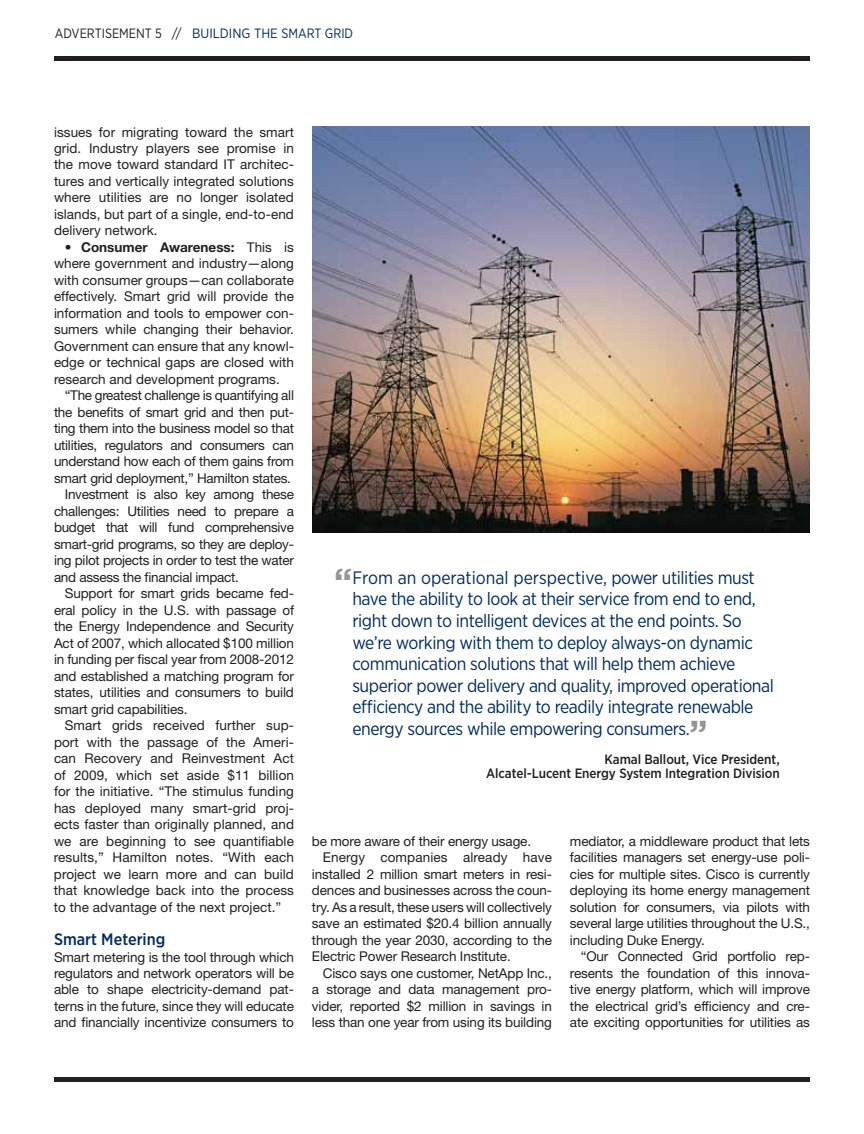
<style>
.page{position:relative;width:864px;height:1134px;background:#fff}
.page>*{position:absolute;margin:0;border:0;box-sizing:border-box;transform-origin:0 0}
.t1{font:18px/21.6px "Gotham Narrow";letter-spacing:-.025em;color:#002b62}
.t2{font:500 16.5px "Gotham Narrow";color:#002b62}
.t3{font:13.5px/16.5px "Helvetica Neue LT Std";letter-spacing:-.01em;color:#231f20;text-align:justify}
.t4{font:500 13.5px/15px "Gotham Narrow";letter-spacing:-.005em;color:#231f20;text-align:right}
.t5{font:13.5px "Gotham Narrow";color:#002b62}
.t6{font:13.5px "Helvetica Neue LT Std";letter-spacing:.01em;color:#231f20}
.s1{color:#231f20}
.s2{font-weight:700}
.s3{font-weight:700;font-size:36px;color:#939598}
</style>
<div class="page">
<img style="left:312px;top:127px;width:498px;height:405px">
<div style="left:54px;top:56px;width:756px;height:5px;background:#231f20"></div>
<hr style="left:54px;top:1078px;width:756px;height:4px;background:#231f20">
<p class="t5" style="left:55px;top:27px;width:300px"><span class="s1">ADVERTISEMENT 5 //</span> BUILDING THE SMART GRID</p>
<p class="t3" style="left:54px;top:125px;width:241px">issues for migrating toward the smart grid. Industry players see promise in the move toward standard IT architec&shy;tures and vertically integrated solutions where utilities are no longer isolated islands, but part of a single, end-to-end delivery network.</p>
<p class="t3" style="left:54px;top:241px;width:242px;text-indent:11px">• <span class="s2">Consumer Awareness:</span> This is where government and industry—along with consumer groups—can collaborate effectively. Smart grid will provide the information and tools to empower con&shy;sumers while changing their behavior.<br>Government can ensure that any knowl&shy;edge or technical gaps are closed with research and development programs.</p>
<p class="t3" style="left:65px;top:389px;width:231px">“The greatest challenge is quantifying all</p>
<p class="t3" style="left:54px;top:406px;width:241px">the benefits of smart grid and then put-</p>
<p class="t3" style="left:54px;top:422px;width:242px">ting them into the business model so that</p>
<p class="t3" style="left:54px;top:439px;width:242px">utilities, regulators and consumers can</p>
<p class="t3" style="left:54px;top:455px;width:242px">understand how each of them gains from</p>
<p class="t3" style="left:54px;top:472px;width:239px">smart grid deployment,” Hamilton states.</p>
<p class="t3" style="left:65px;top:488px;width:231px">Investment is also key among these</p>
<p class="t3" style="left:54px;top:505px;width:242px">challenges: Utilities need to prepare a</p>
<p class="t3" style="left:54px;top:521px;width:242px">budget that will fund comprehensive</p>
<p class="t3" style="left:54px;top:538px;width:242px">smart-grid programs, so they are deploy-</p>
<p class="t3" style="left:54px;top:554px;width:242px">ing pilot projects in order to test the water</p>
<p class="t3" style="left:54px;top:571px;width:186px">and assess the financial impact.</p>
<p class="t3" style="left:65px;top:587px;width:231px">Support for smart grids became fed-</p>
<p class="t3" style="left:54px;top:604px;width:241px">eral policy in the U.S. with passage of</p>
<p class="t3" style="left:54px;top:620px;width:242px">the Energy Independence and Security</p>
<p class="t3" style="left:54px;top:637px;width:242px">Act of 2007, which allocated $100 million</p>
<p class="t3" style="left:54px;top:653px;width:242px">in funding per fiscal year from 2008-2012</p>
<p class="t3" style="left:54px;top:670px;width:242px">and established a matching program for</p>
<p class="t3" style="left:54px;top:686px;width:242px">states, utilities and consumers to build</p>
<p class="t3" style="left:54px;top:703px;width:135px">smart grid capabilities.</p>
<p class="t3" style="left:65px;top:719px;width:231px">Smart grids received further sup-</p>
<p class="t3" style="left:54px;top:736px;width:242px">port with the passage of the Ameri-</p>
<p class="t3" style="left:54px;top:752px;width:242px">can Recovery and Reinvestment Act</p>
<p class="t3" style="left:54px;top:769px;width:242px">of 2009, which set aside $11 billion</p>
<p class="t3" style="left:54px;top:785px;width:242px">for the initiative. “The stimulus funding</p>
<p class="t3" style="left:54px;top:802px;width:242px">has deployed many smart-grid proj-</p>
<p class="t3" style="left:54px;top:818px;width:242px">ects faster than originally planned, and</p>
<p class="t3" style="left:54px;top:835px;width:241px">we are beginning to see quantifiable</p>
<p class="t3" style="left:54px;top:851px;width:241px">results,” Hamilton notes. “With each</p>
<p class="t3" style="left:54px;top:868px;width:241px">project we learn more and can build</p>
<p class="t3" style="left:54px;top:884px;width:241px">that knowledge back into the process</p>
<p class="t3" style="left:54px;top:901px;width:229px">to the advantage of the next project.”</p>
<p class="t2" style="left:54px;top:932px;width:113px">Smart Metering</p>
<p class="t3" style="left:54px;top:950px;width:242px">Smart metering is the tool through which regulators and network operators will be able to shape electricity-demand pat&shy;terns in the future, since they will educate and financially incentivize consumers to</p>
<p class="t1" style="left:352px;top:568px;width:423px;text-indent:-18px"><span class="s3">“</span>From an operational perspective, power utilities must have the ability to look at their service from end to end, right down to intelligent devices at the end points. So we’re working with them to deploy always-on dynamic communication solutions that will help them achieve superior power delivery and quality, improved operational efficiency and the ability to readily integrate renewable energy sources while empowering consumers.<span class="s3">”</span></p>
<p class="t4" style="left:486px;top:752px;width:295px">Kamal Ballout, Vice President,<br>Alcatel-Lucent Energy System Integration Division</p>
<p class="t3" style="left:312px;top:835px;width:221px">be more aware of their energy usage.</p>
<p class="t6" style="left:323px;top:853px;width:231px">Energy companies already have</p>
<p class="t3" style="left:312px;top:868px;width:242px">installed 2 million smart meters in resi-</p>
<p class="t3" style="left:312px;top:884px;width:242px">dences and businesses across the coun-</p>
<p class="t3" style="left:312px;top:901px;width:242px">try. As a result, these users will collectively</p>
<p class="t3" style="left:312px;top:917px;width:242px">save an estimated $20.4 billion annually</p>
<p class="t3" style="left:312px;top:934px;width:242px">through the year 2030, according to the</p>
<p class="t3" style="left:312px;top:950px;width:200px">Electric Power Research Institute.</p>
<p class="t3" style="left:323px;top:967px;width:231px">Cisco says one customer, NetApp Inc.,</p>
<p class="t3" style="left:312px;top:983px;width:242px">a storage and data management pro-</p>
<p class="t3" style="left:312px;top:1000px;width:242px">vider, reported $2 million in savings in</p>
<p class="t3" style="left:312px;top:1016px;width:242px">less than one year from using its building</p>
<p class="t3" style="left:570px;top:835px;width:242px">mediator, a middleware product that lets facilities managers set energy-use poli&shy;cies for multiple sites. Cisco is currently deploying its home energy management solution for consumers, via pilots with several large utilities throughout the U.S., including Duke Energy.</p>
<p class="t3" style="left:570px;top:950px;width:242px;text-indent:11px">“Our Connected Grid portfolio rep&shy;resents the foundation of this innova&shy;tive energy platform, which will improve the electrical grid’s efficiency and cre&shy;ate exciting opportunities for utilities as</p>
</div>
